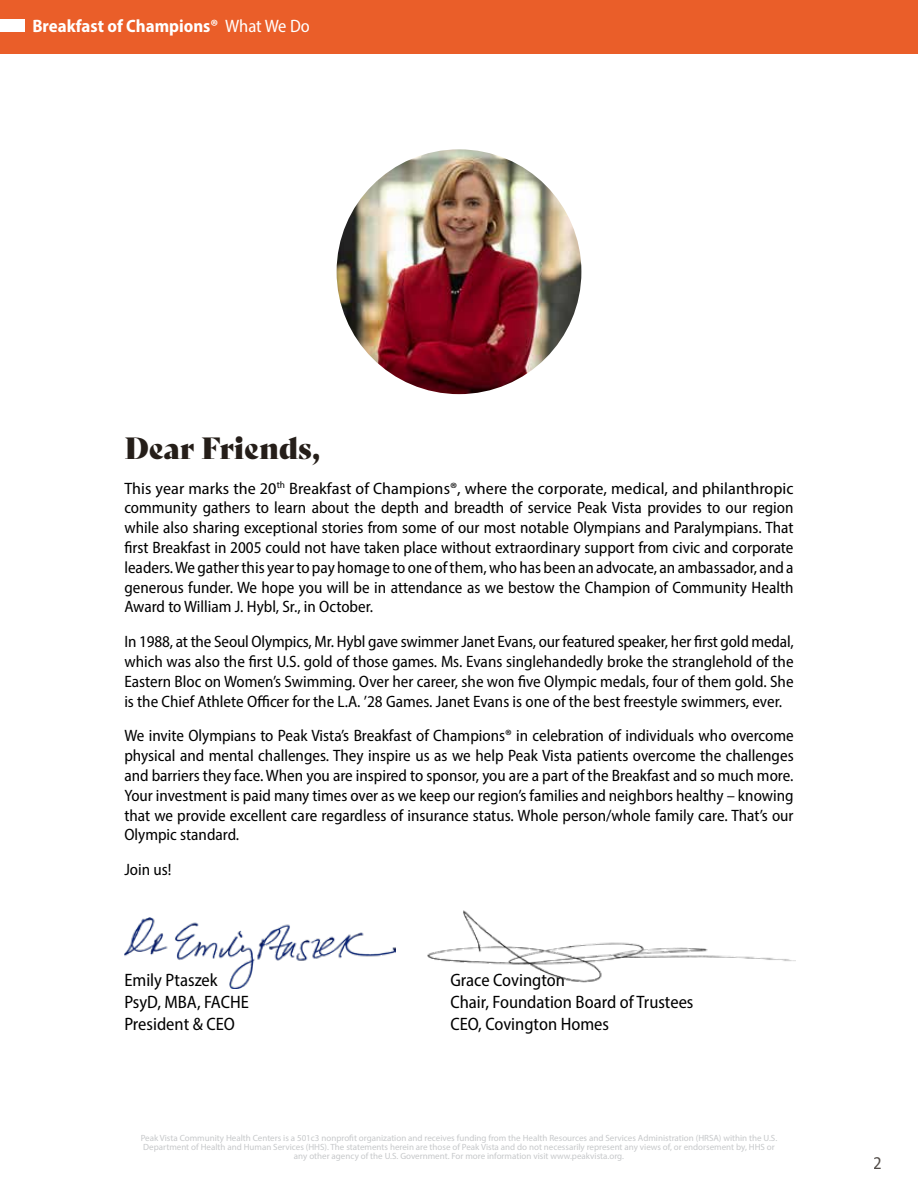
<style>
.page{position:relative;width:918px;height:1188px;background:#fff}
.page>*{position:absolute;margin:0;border:0;box-sizing:border-box;transform-origin:0 0}
.t1{font:29.85px "Bely Display";color:#251e19}
.t2{font:semi-condensed 18px/21.6px "Myriad Pro";color:#000}
.t3{font:700 semi-condensed 18px "Myriad Pro";color:#fff}
.t4{font:semi-condensed 18px "Myriad Pro";color:#251e19}
.t5{font:semi-condensed 16.5px/19.8px "Myriad Pro";color:#000;text-align:justify}
.t6{font:semi-condensed 16.5px/19.8px "Myriad Pro";color:#000;text-align:justify;scale:1.06 1}
.t7{font:9px/9px "Myriad Pro";color:#c6c8ca;text-align:center}
.s1{font-weight:400}
</style>
<div class="page">
<div style="left:0;top:0;width:918px;height:54px;background:#ea5e29"></div>
<div style="left:0;top:19px;width:25px;height:12px;background:#fff"></div>
<img style="left:337px;top:149px;width:244px;height:245px;border-radius:122px">
<img style="left:124px;top:917px;width:271px;height:71px">
<img style="left:427px;top:910px;width:368px;height:73px">
<p class="t3" style="left:32px;top:14px;width:279px">Breakfast of Champions® <span class="s1">What We Do</span></p>
<h1 class="t1" style="left:124px;top:424px;width:198px">Dear Friends,</h1>
<p class="t6" style="left:124px;top:478px;width:633px">This year marks the 20<sup>th</sup> Breakfast of Champions®, where the corporate, medical, and philanthropic community gathers to learn about the depth and breadth of service Peak Vista provides to our region while also sharing exceptional stories from some of our most notable Olympians and Paralympians. That first Breakfast in 2005 could not have taken place without extraordinary support from civic and corporate leaders. We gather this year to pay homage to one of them, who has been an advocate, an ambassador, and a generous funder. We hope you will be in attendance as we bestow the Champion of Community Health Award to William J. Hybl, Sr., in October.</p>
<p class="t5" style="left:124px;top:632px;width:671px">In 1988, at the Seoul Olympics, Mr. Hybl gave swimmer Janet Evans, our featured speaker, her first gold medal, which was also the first U.S. gold of those games. Ms. Evans singlehandedly broke the stranglehold of the Eastern Bloc on Women’s Swimming. Over her career, she won five Olympic medals, four of them gold. She is the Chief Athlete Officer for the L.A. ’28 Games. Janet Evans is one of the best freestyle swimmers, ever.</p>
<p class="t5" style="left:124px;top:726px;width:671px">We invite Olympians to Peak Vista’s Breakfast of Champions® in celebration of individuals who overcome physical and mental challenges. They inspire us as we help Peak Vista patients overcome the challenges and barriers they face. When you are inspired to sponsor, you are a part of the Breakfast and so much more.<br>Your investment is paid many times over as we keep our region’s families and neighbors healthy – knowing that we provide excellent care regardless of insurance status. Whole person/whole family care. That’s our Olympic standard.</p>
<p class="t5" style="left:124px;top:860px;width:49px">Join us!</p>
<p class="t2" style="left:124px;top:969px;width:126px">Emily Ptaszek<br>PsyD, MBA, FACHE<br>President &amp; CEO</p>
<p class="t2" style="left:450px;top:969px;width:245px">Grace Covington<br>Chair, Foundation Board of Trustees<br>CEO, Covington Homes</p>
<p class="t7" style="left:141px;top:1133px;width:638px">Peak Vista Community Health Centers is a 501c3 nonprofit organization and receives funding from the Health Resources and Services Administration (HRSA) within the U.S.<br>Department of Health and Human Services (HHS). The statements herein are those of Peak Vista and do not necessarily represent any views of, or endorsement by, HHS or any other agency of the U.S. Government. For more information visit www.peakvista.org.</p>
<p class="t4" style="left:874px;top:1152px;width:10px">2</p>
</div>
